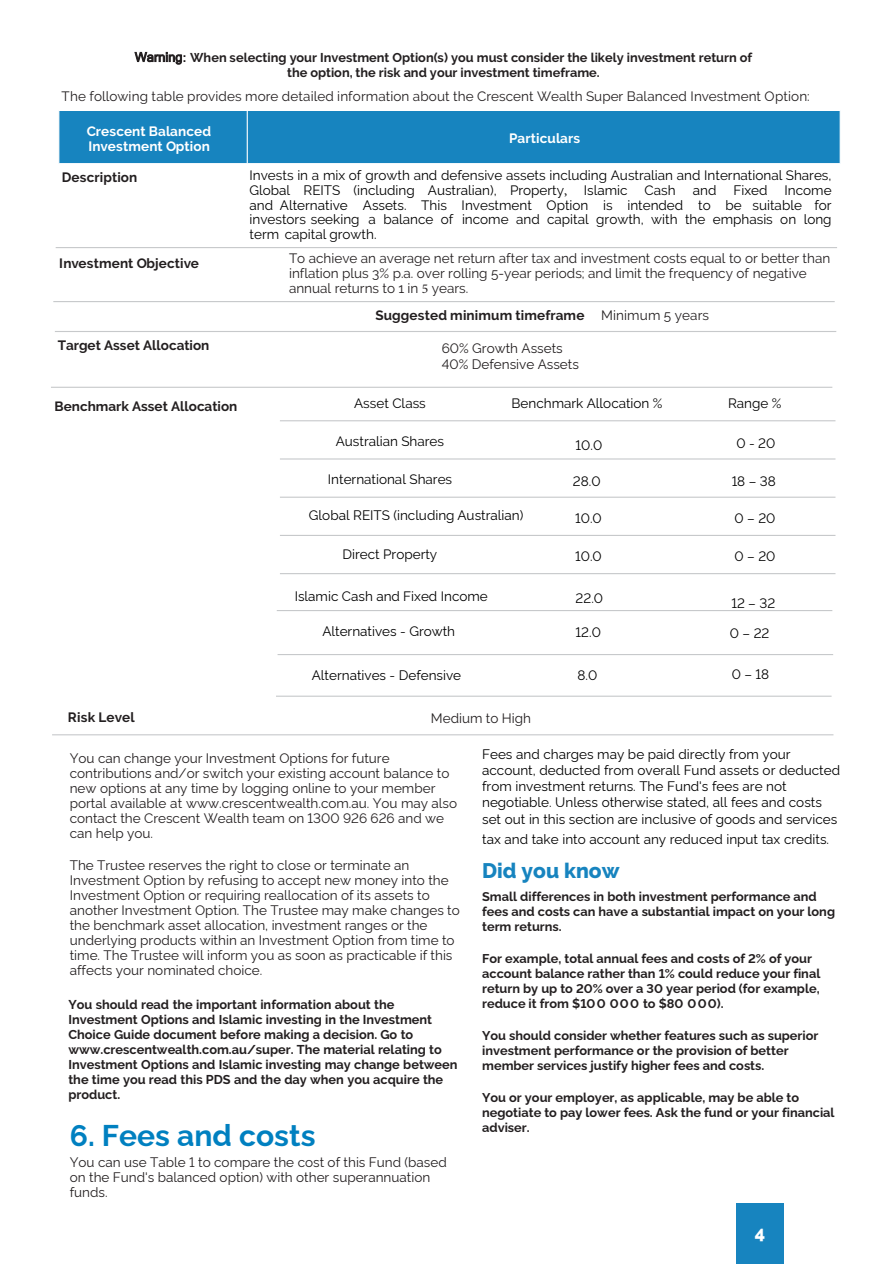
<style>
.page{position:relative;width:894px;height:1264px;background:#fff}
.page>*{position:absolute;margin:0;border:0;box-sizing:border-box;transform-origin:0 0}
.t1{font:700 30px "Rawline";color:#0080c0}
.t2{font:800 21px "Raleway";color:#1784bf}
.t3{font:800 18px "Raleway";color:#fff}
.t4{font:13.5px/15px "Rawline";color:#231f20}
.t5{font:13.5px/16.2px "Rawline";color:#000}
.t6{font:13.5px/14.9px "Raleway";color:#000;text-align:justify}
.t7{font:13.5px/15px "Raleway";color:#231f20}
.t8{font:700 13.5px "Raleway";color:#231f20}
.t9{font:700 13.5px/15px "Raleway";letter-spacing:.01em;color:#fff}
.t10{font:13.5px/16.2px "Rawline";color:#221e1f}
.t11{font:700 12.75px/15px "Rawline";color:#231f20}
.t12{font:700 12.75px/15px "Raleway";color:#231f20;text-align:center}
.s1{font-family:"Microsoft Sans Serif";font-weight:400}
.s2{font-family:"Arial"}
.s3{font-family:"Rawline"}
.s4{font-family:"Raleway"}
.s5{font-family:"Minion Pro"}
.s6{font-style:inherit}
.s7{font-weight:400}
</style>
<div class="page">
<div style="left:736px;top:1203px;width:47px;height:60px;background:#1784bf"></div>
<div style="left:59px;top:111px;width:780px;height:52px;background:#1784bf"></div>
<hr style="left:246px;top:111px;width:2px;height:52px;background:#fff">
<hr style="left:56px;top:247px;width:780px;height:1px;background:#c7c9cb">
<hr style="left:53px;top:301px;width:781px;height:1px;background:#c7c9cb">
<hr style="left:55px;top:331px;width:781px;height:1px;background:#c7c9cb">
<hr style="left:280px;top:420px;width:555px;height:1px;background:#c7c9cb">
<hr style="left:280px;top:458px;width:555px;height:1px;background:#c7c9cb">
<hr style="left:280px;top:496px;width:555px;height:2px;background:#c7c9cb">
<hr style="left:280px;top:535px;width:555px;height:1px;background:#c7c9cb">
<hr style="left:280px;top:573px;width:555px;height:1px;background:#c7c9cb">
<hr style="left:277px;top:610px;width:555px;height:1px;background:#c7c9cb">
<hr style="left:277px;top:654px;width:555px;height:1px;background:#c7c9cb">
<hr style="left:276px;top:695px;width:555px;height:2px;background:#c7c9cb">
<hr style="left:51px;top:387px;width:781px;height:1px;background:#c7c9cb">
<hr style="left:52px;top:734px;width:781px;height:1px;background:#c7c9cb">
<p class="t12" style="left:135px;top:49px;width:618px;line-height:15.9px"><span class="s1">Warning</span><span class="s2">:</span> When selecting your Investment Option(s) you must consider the likely investment return of the option, the risk and your investment <span class="s3">timeframe.</span></p>
<p class="t7" style="left:62px;top:89px;width:749px">The following table provides more detailed information about the Crescent Wealth Super Balanced Investment Option:</p>
<p class="t9" style="left:87px;top:124px;width:126px">Crescent Balanced<br>Investment Option</p>
<p class="t9" style="left:509px;top:131px;width:72px">Particulars</p>
<p class="t8" style="left:62px;top:169px;width:77px">Description</p>
<p class="t6" style="left:249px;top:167px;width:583px">Invests in a mix of growth and defensive assets including Australian and International Shares,</p>
<p class="t5" style="left:249px;top:180px;width:379px">Global REITS (including Australian), <span class="s4">Property</span><span class="s5">,</span> Islamic</p>
<p class="t6" style="left:644px;top:182px;width:33px">Cash</p>
<p class="t5" style="left:692px;top:180px;width:25px">and</p>
<p class="t5" style="left:733px;top:180px;width:35px"><span class="s6">Fi</span>xed</p>
<p class="t5" style="left:784px;top:180px;width:48px">Income</p>
<p class="t6" style="left:249px;top:197px;width:583px"><span class="s3">and Alternative</span> <span class="s3">A</span><span class="s3">ssets</span>. This Investment Option is intended to be suitable for investors seeking a balance of income and capital growth, with the emphasis on long term capital growth.</p>
<p class="t8" style="left:59px;top:255px;width:141px">Investment Objective</p>
<p class="t7" style="left:289px;top:251px;width:542px">To achieve an average net return after tax and investment costs equal to or better than inflation plus 3% p.a. over rolling 5-year periods; and limit the frequency of negative annual returns to 1 in <span class="s5">5</span> years.</p>
<p class="t8" style="left:375px;top:307px;width:335px">Suggested minimum timeframe <span class="s7">Minimum 5 years</span></p>
<p class="t8" style="left:58px;top:337px;width:153px">Target Asset Allocation</p>
<p class="t10" style="left:441px;top:339px;width:138px">60% Growth Assets<br>40% Defensive Assets</p>
<p class="t8" style="left:55px;top:398px;width:184px"><span class="s3">Benchmark</span> Asset Allocation</p>
<p class="t6" style="left:354px;top:396px;width:73px">Asset Class</p>
<p class="t6" style="left:511px;top:396px;width:152px">Benchmark Allocation %</p>
<p class="t6" style="left:727px;top:396px;width:55px">Range %</p>
<p class="t6" style="left:335px;top:434px;width:110px">Australian Shares</p>
<p class="t5" style="left:575px;top:436px;width:28px">10.0</p>
<p class="t5" style="left:736px;top:434px;width:40px">0 - 20</p>
<p class="t6" style="left:328px;top:472px;width:126px">International Shares</p>
<p class="t5" style="left:572px;top:471px;width:29px">28.0</p>
<p class="t5" style="left:731px;top:471px;width:46px">18 – 38</p>
<p class="t5" style="left:309px;top:506px;width:216px">Global REITS (incl<span class="s6">uding</span> Australian)</p>
<p class="t5" style="left:575px;top:510px;width:28px">10.0</p>
<p class="t5" style="left:734px;top:510px;width:42px">0–20</p>
<p class="t6" style="left:342px;top:547px;width:96px">Direct Property</p>
<p class="t5" style="left:575px;top:549px;width:28px">10.0</p>
<p class="t5" style="left:734px;top:549px;width:42px">0–20</p>
<p class="t5" style="left:294px;top:587px;width:194px">Islamic Cash and <span class="s4">Fixed Income</span></p>
<p class="t5" style="left:575px;top:588px;width:29px">22.0</p>
<p class="t5" style="left:731px;top:593px;width:45px">12 – 32</p>
<p class="t5" style="left:322px;top:621px;width:134px">Alternatives - Growth</p>
<p class="t5" style="left:575px;top:625px;width:27px">12.0</p>
<p class="t5" style="left:729px;top:623px;width:41px">0 – 22</p>
<p class="t5" style="left:312px;top:666px;width:151px">Alternatives - Defensive</p>
<p class="t5" style="left:577px;top:665px;width:21px">8.0</p>
<p class="t5" style="left:731px;top:667px;width:39px">0–18</p>
<p class="t8" style="left:68px;top:709px;width:68px">Risk Level</p>
<p class="t7" style="left:430px;top:711px;width:101px">Medium to High</p>
<p class="t4" style="left:70px;top:751px;width:389px">You can change your Investment Options for future contributions and/or switch your existing account balance to new options at any time by logging online to your member portal available at www.crescentwealth.com.au. You may also contact the Crescent Wealth team on 1300 926 626 and we can help you.</p>
<p class="t4" style="left:70px;top:858px;width:391px">The Trustee reserves the right to close or terminate an Investment Option by refusing to accept new money into the Investment Option or requiring reallocation of its assets to another Investment Option. The Trustee may make changes to the benchmark asset allocation, investment ranges or the underlying products within an Investment Option from time to time. The Trustee will inform you as soon as practicable if this affects your nominated choice.</p>
<p class="t12" style="left:68px;top:997px;width:390px;text-align:left">You should read the important information about the Investment Options and Islamic investing in the Investment Choice Guide document before making a decision. Go to www.crescentwealth.com.au/super. The material relating to Investment Options and Islamic investing may change between the time you read this PDS and the day when you acquire the product.</p>
<h1 class="t1" style="left:70px;top:1112px;width:247px">6. Fees and costs</h1>
<p class="t4" style="left:70px;top:1152px;width:378px">You can use Table 1 to compare the cost of this Fund (based on the Fund's balanced option) with other superannuation funds.</p>
<p class="t5" style="left:482px;top:744px;width:359px">Fees and charges may be paid directly from your account, deducted from overall Fund assets or deducted from investment returns. The Fund's fees are not negotiable. Unless otherwise stated, all fees and costs set out in this section are inclusive of goods and services</p>
<p class="t5" style="left:482px;top:830px;width:348px">tax and take into account any reduced input tax credits.</p>
<h2 class="t2" style="left:482px;top:858px;width:139px">Did you know</h2>
<p class="t11" style="left:482px;top:889px;width:354px">Small differences in both investment performance and fees and costs can have a substantial impact on your long term returns.</p>
<p class="t11" style="left:482px;top:951px;width:339px">For example, total annual fees and costs of 2% of your account balance rather than 1% could reduce your final return by up to 20% over a 30 year period (for example, reduce it from $100 000 to $80 000).</p>
<p class="t11" style="left:482px;top:1028px;width:338px">You should consider whether features such as superior investment performance or the provision of better member services justify higher fees and costs.</p>
<p class="t11" style="left:482px;top:1090px;width:354px">You or your employer, as applicable, may be able to negotiate to pay lower fees. Ask the fund or your financial adviser.</p>
<h3 class="t3" style="left:754px;top:1221px;width:12px">4</h3>
</div>
